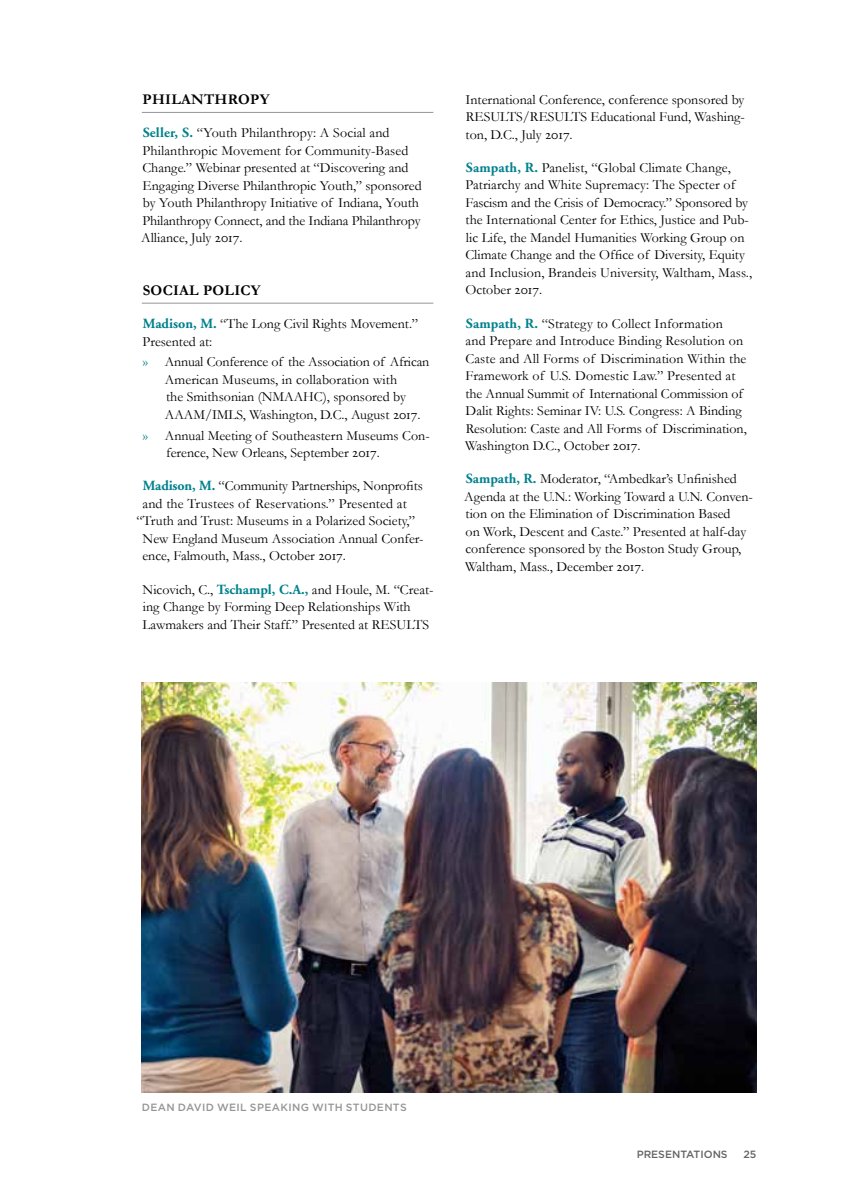
<style>
.page{position:relative;width:851px;height:1197px;background:#fff}
.page>*{position:absolute;margin:0;border:0;box-sizing:border-box;transform-origin:0 0}
.t1{font:700 14.88px "Garamond";letter-spacing:.02em;color:#000}
.LISTINGS__text{font:14px/17.5px "Garamond";color:#000}
.t2{font:500 10.5px "Gotham";letter-spacing:.03em;color:#959595}
.t3{font:500 10.5px "Gotham";color:#636466}
.s1{font-family:"Adobe Garamond Bold Os F";color:#00818d}
.s2{font-family:"Adobe Garamond Regular SC"}
.s3{color:#00818d}
.s4{font-weight:700;color:#00818d}
</style>
<div class="page">
<hr style="left:142px;top:112px;width:291px;height:1px;background:#939598">
<hr style="left:142px;top:303px;width:291px;height:1px;background:#939598">
<img style="left:142px;top:683px;width:614px;height:409px">
<h3 class="t1" style="left:143px;top:91px;width:128px">PHILANTHROPY</h3>
<p class="LISTINGS__text" style="left:141px;top:124px;width:282px"><span class="s1">Seller, S.</span> “Youth Philanthropy: A Social and Philanthropic Movement for Community-Based Change.” Webinar presented at “Discovering and Engaging Diverse Philanthropic Youth,” sponsored by Youth Philanthropy Initiative of Indiana, Youth Philanthropy Connect, and the Indiana Philanthropy Alliance, July <span class="s2">2017</span>.</p>
<h3 class="t1" style="left:143px;top:281px;width:119px">SOCIAL POLICY</h3>
<p class="LISTINGS__text" style="left:142px;top:315px;width:277px"><span class="s1">Madison, M.</span> “The Long Civil Rights Movement.”<br>Presented at:</p>
<p class="LISTINGS__text" style="left:165px;top:353px;width:266px;text-indent:-22px"><span class="s3">»</span><span class="s4">»</span> Annual Conference of the Association of African American Museums, in collaboration with<br>the Smithsonian (NMAAHC), sponsored by AAAM/IMLS, Washington, D.C., August <span class="s2">2017</span>.</p>
<p class="LISTINGS__text" style="left:166px;top:426px;width:265px;text-indent:-23px"><span class="s3">»</span><span class="s4">»</span> Annual Meeting of Southeastern Museums Con&shy;ference, New Orleans, September <span class="s2">2017</span>.</p>
<p class="LISTINGS__text" style="left:143px;top:477px;width:281px"><span class="s1">Madison, M.</span> “Community Partnerships, Nonprofits</p>
<p class="LISTINGS__text" style="left:142px;top:494px;width:266px">and the Trustees of Reservations.” Presented at</p>
<p class="LISTINGS__text" style="left:137px;top:512px;width:280px">“Truth and Trust: Museums in a Polarized Society,”</p>
<p class="LISTINGS__text" style="left:142px;top:529px;width:282px">New England Museum Association Annual Confer-</p>
<p class="LISTINGS__text" style="left:142px;top:547px;width:205px">ence, Falmouth, Mass., October <span class="s2">2017</span>.</p>
<p class="LISTINGS__text" style="left:142px;top:580px;width:292px">Nicovich, C., <span class="s1">Tschampl, C.A.,</span> and Houle, M. “Creat&shy;ing Change by Forming Deep Relationships With<br>Lawmakers and Their Staff.” Presented at RESULTS</p>
<p class="LISTINGS__text" style="left:465px;top:90px;width:281px;text-align:justify">International Conference, conference sponsored by RESULTS/RESULTS Educational Fund, Washing&shy;ton, D.C., July <span class="s2">2017</span>.</p>
<p class="LISTINGS__text" style="left:465px;top:159px;width:288px"><span class="s1">Sampath, R.</span> Panelist, “Global Climate Change, Patriarchy and White Supremacy: The Specter of Fascism and the Crisis of Democracy.” Sponsored by the International Center for Ethics, Justice and Pub&shy;lic Life, the Mandel Humanities Working Group on Climate Change and the Office of Diversity, Equity and Inclusion, Brandeis University, Waltham, Mass., October <span class="s2">2017</span>.</p>
<p class="LISTINGS__text" style="left:465px;top:314px;width:283px"><span class="s1">Sampath, R.</span> “Strategy to Collect Information<br>and Prepare and Introduce Binding Resolution on Caste and All Forms of Discrimination Within the Framework of U.S. Domestic Law.” Presented at the Annual Summit of International Commission of Dalit Rights: Seminar IV: U.S. Congress: A Binding Resolution: Caste and All Forms of Discrimination, Washington D.C., October <span class="s2">2017</span>.</p>
<p class="LISTINGS__text" style="left:464px;top:470px;width:290px"><span class="s1">Sampath, R.</span> Moderator, “Ambedkar’s Unfinished Agenda at the U.N.: Working Toward a U.N. Conven&shy;tion on the Elimination of Discrimination Based<br>on Work, Descent and Caste.” Presented at half-day conference sponsored by the Boston Study Group, Waltham, Mass., December <span class="s2">2017</span>.</p>
<p class="t2" style="left:142px;top:1100px;width:266px">DEAN DAVID WEIL SPEAKING WITH STUDENTS</p>
<p class="t3" style="left:636px;top:1148px;width:92px">PRESENTATIONS</p>
<p class="t3" style="left:743px;top:1148px;width:14px">25</p>
</div>
